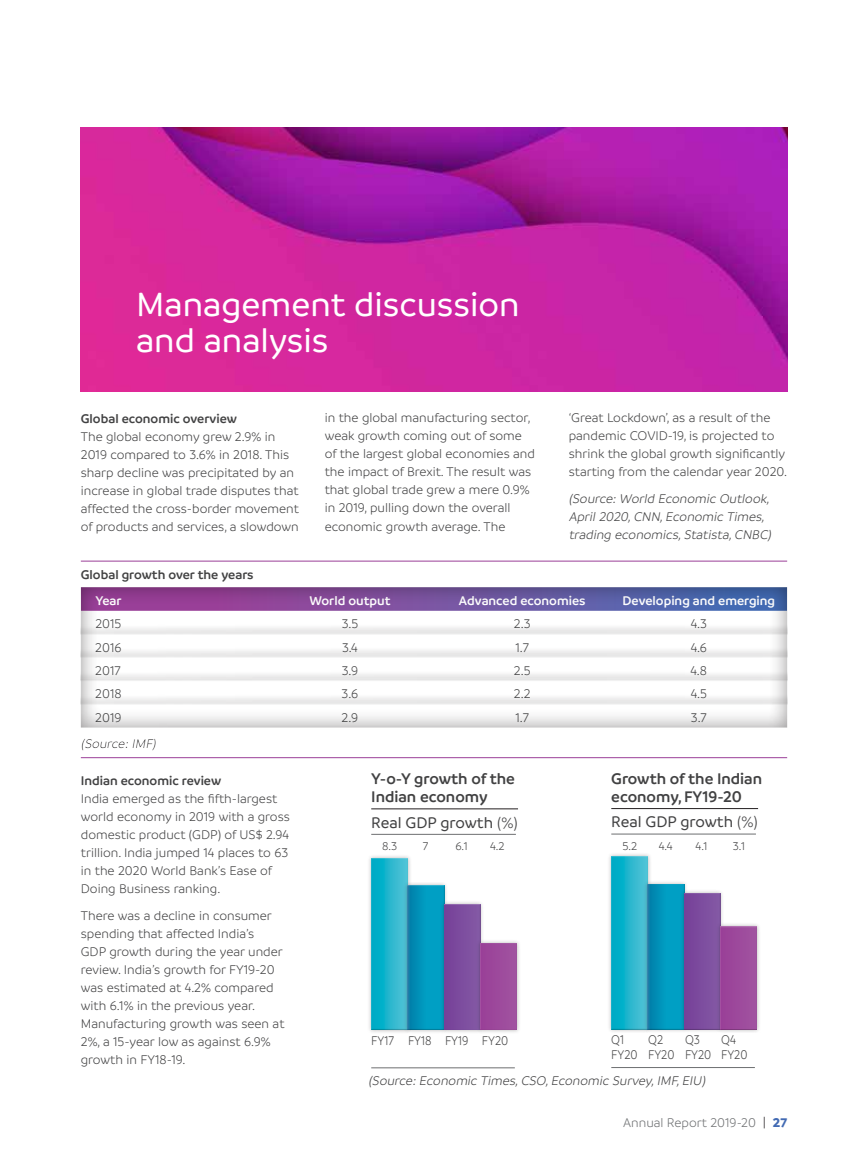
<style>
.page{position:relative;width:851px;height:1170px;background:#fff}
.page>*{position:absolute;margin:0;border:0;box-sizing:border-box;transform-origin:0 0}
.t1{font:500 36px/36px "Branding W00";color:#fff}
.t2{font:600 16.5px/18px "Branding W00";color:#414142}
.t3{font:500 16.5px "Branding W00";color:#414142}
.t4{font:300 13.5px/18px "Branding W00";color:#414142}
.t5{font:italic 300 13.5px/18px "Branding W00";color:#414142}
.t6{font:600 13.5px "Branding W00";color:#414142}
.t7{font:600 13.5px "Branding W00";color:#fff}
.t8{font:300 13.5px/15px "Branding W00";color:#414142;scale:.9 1}
.t9{font:300 13.5px "Branding W00";color:#6d6f71}
.t10{font:300 12px "Branding W00";color:#414142}
.s1{font-weight:300}
.s2{color:#231f20}
.s3{font-weight:700;color:#426ab3}
</style>
<div class="page">
<img style="left:81px;top:128px;width:706px;height:263px">
<hr style="left:371px;top:808px;width:147px;height:1px;background:#231f20">
<hr style="left:371px;top:833px;width:145px;height:1px;background:#6d6f71">
<div style="left:367px;top:854px;width:45px;height:179px;background:#231f20;opacity:.3"></div>
<div style="left:371px;top:858px;width:37px;height:172px;background:#231f20;opacity:.4"></div>
<div style="left:403px;top:881px;width:45px;height:152px;background:#231f20;opacity:.3"></div>
<div style="left:407px;top:885px;width:38px;height:145px;background:#231f20;opacity:.4"></div>
<div style="left:440px;top:900px;width:44px;height:133px;background:#231f20;opacity:.3"></div>
<div style="left:444px;top:904px;width:37px;height:126px;background:#7d4d9f"></div>
<div style="left:476px;top:939px;width:45px;height:94px;background:#231f20;opacity:.3"></div>
<div style="left:480px;top:943px;width:37px;height:87px;background:#9d499c"></div>
<hr style="left:371px;top:1067px;width:143px;height:1px;background:#6d6f71">
<hr style="left:611px;top:808px;width:147px;height:1px;background:#231f20">
<hr style="left:611px;top:833px;width:144px;height:1px;background:#6d6f71">
<div style="left:607px;top:852px;width:45px;height:181px;background:#231f20;opacity:.3"></div>
<div style="left:611px;top:856px;width:37px;height:174px;background:#231f20;opacity:.4"></div>
<div style="left:643px;top:879px;width:45px;height:154px;background:#231f20;opacity:.3"></div>
<div style="left:647px;top:884px;width:37px;height:146px;background:#231f20;opacity:.4"></div>
<div style="left:679px;top:889px;width:45px;height:144px;background:#231f20;opacity:.3"></div>
<div style="left:684px;top:893px;width:37px;height:136px;background:#7c4c9e"></div>
<div style="left:716px;top:922px;width:45px;height:111px;background:#231f20;opacity:.3"></div>
<div style="left:720px;top:926px;width:37px;height:103px;background:#9d499c"></div>
<hr style="left:611px;top:1067px;width:143px;height:1px;background:#6d6f71">
<hr style="left:81px;top:560px;width:706px;height:1px;background:#9a3f98">
<hr style="left:81px;top:757px;width:706px;height:1px;background:#9a3f98">
<div style="left:68px;top:586px;width:739px;height:166px;background:#231f20;opacity:.5"></div>
<img style="left:81px;top:616px;width:706px;height:23px">
<img style="left:81px;top:639px;width:706px;height:24px">
<img style="left:81px;top:663px;width:706px;height:23px">
<img style="left:81px;top:686px;width:706px;height:31px">
<h1 class="t1" style="left:136px;top:286px;width:385px">Management discussion and analysis</h1>
<p class="t6" style="left:81px;top:410px;width:157px">Global economic overview</p>
<p class="t4" style="left:81px;top:427px;width:219px">The global economy grew 2.9% in 2019 compared to 3.6% in 2018. This sharp decline was precipitated by an increase in global trade disputes that affected the cross-border movement of products and services, a slowdown</p>
<p class="t6" style="left:81px;top:567px;width:174px">Global growth over the years</p>
<p class="t4" style="left:325px;top:409px;width:212px">in the global manufacturing sector, weak growth coming out of some of the largest global economies and the impact of Brexit. The result was that global trade grew a mere 0.9% in 2019, pulling down the overall economic growth average. The</p>
<p class="t4" style="left:568px;top:409px;width:220px">‘Great Lockdown’, as a result of the pandemic COVID-19, is projected to shrink the global growth significantly starting from the calendar year 2020.</p>
<p class="t5" style="left:568px;top:489px;width:206px">(Source: World Economic Outlook,<br>April 2020,CNN,Economic Times, trading economics,Statista,CNBC)</p>
<p class="t7" style="left:95px;top:593px;width:28px">Year</p>
<p class="t7" style="left:309px;top:593px;width:83px">World output</p>
<p class="t7" style="left:459px;top:593px;width:128px">Advanced economies</p>
<p class="t7" style="left:622px;top:593px;width:154px">Developing and emerging</p>
<p class="t4" style="left:95px;top:615px;width:27px">2015</p>
<p class="t4" style="left:341px;top:615px;width:18px">3.5</p>
<p class="t4" style="left:514px;top:615px;width:18px">2.3</p>
<p class="t4" style="left:690px;top:615px;width:18px">4.3</p>
<p class="t4" style="left:95px;top:638px;width:28px">2016</p>
<p class="t4" style="left:342px;top:638px;width:17px">3.4</p>
<p class="t4" style="left:515px;top:638px;width:15px">1.7</p>
<p class="t4" style="left:690px;top:638px;width:18px">4.6</p>
<p class="t4" style="left:95px;top:661px;width:27px">2017</p>
<p class="t4" style="left:341px;top:661px;width:18px">3.9</p>
<p class="t4" style="left:514px;top:661px;width:18px">2.5</p>
<p class="t4" style="left:690px;top:661px;width:18px">4.8</p>
<p class="t4" style="left:95px;top:685px;width:28px">2018</p>
<p class="t4" style="left:341px;top:685px;width:18px">3.6</p>
<p class="t4" style="left:514px;top:685px;width:18px">2.2</p>
<p class="t4" style="left:690px;top:685px;width:18px">4.5</p>
<p class="t4" style="left:95px;top:708px;width:28px">2019</p>
<p class="t4" style="left:341px;top:708px;width:18px">2.9</p>
<p class="t4" style="left:515px;top:708px;width:15px">1.7</p>
<p class="t4" style="left:690px;top:708px;width:17px">3.7</p>
<p class="t5" style="left:81px;top:734px;width:79px">(Source: IMF)</p>
<p class="t6" style="left:81px;top:773px;width:142px">Indian economic review</p>
<p class="t4" style="left:81px;top:789px;width:210px">India emerged as the fifth-largest world economy in 2019 with a gross domestic product (GDP) of US$ 2.94 trillion. India jumped 14 places to 63 in the 2020 World Bank’s Ease of<br>Doing Business ranking.</p>
<p class="t4" style="left:81px;top:906px;width:205px">There was a decline in consumer spending that affected India’s<br>GDP growth during the year under review. India’s growth for FY19-20 was estimated at 4.2% compared with 6.1% in the previous year.<br>Manufacturing growth was seen at<br>2%, a 15-year low as against 6.9% growth in FY18-19.</p>
<p class="t2" style="left:371px;top:769px;width:145px">Y-o-Y growth of the<br>Indian economy</p>
<p class="t3" style="left:371px;top:813px;width:148px">Real GDP growth <span class="s1">(%)</span></p>
<p class="t2" style="left:611px;top:769px;width:152px">Growth of the Indian economy, FY19-20</p>
<p class="t3" style="left:611px;top:813px;width:148px">Real GDP growth <span class="s1">(%)</span></p>
<p class="t10" style="left:382px;top:840px;width:17px">8.3</p>
<p class="t10" style="left:423px;top:840px;width:7px">7</p>
<p class="t10" style="left:455px;top:840px;width:14px">6.1</p>
<p class="t10" style="left:490px;top:840px;width:16px">4.2</p>
<p class="t10" style="left:622px;top:839px;width:16px">5.2</p>
<p class="t10" style="left:658px;top:839px;width:15px">4.4</p>
<p class="t10" style="left:695px;top:839px;width:13px">4.1</p>
<p class="t10" style="left:732px;top:839px;width:14px">3.1</p>
<p class="t8" style="left:371px;top:1032px;width:154px">FY17 FY18 FY19 FY20</p>
<p class="t8" style="left:611px;top:1032px;width:31px">Q1<br>FY20</p>
<p class="t8" style="left:648px;top:1032px;width:31px">Q2<br>FY20</p>
<p class="t8" style="left:685px;top:1032px;width:31px">Q3<br>FY20</p>
<p class="t8" style="left:721px;top:1032px;width:31px">Q4<br>FY20</p>
<p class="t5" style="left:368px;top:1071px;width:340px">(Source: Economic Times,CSO,Economic Survey,IMF,EIU)</p>
<p class="t9" style="left:623px;top:1115px;width:165px">Annual Report 2019-20 <span class="s2">|</span> <span class="s3">27</span></p>
</div>
